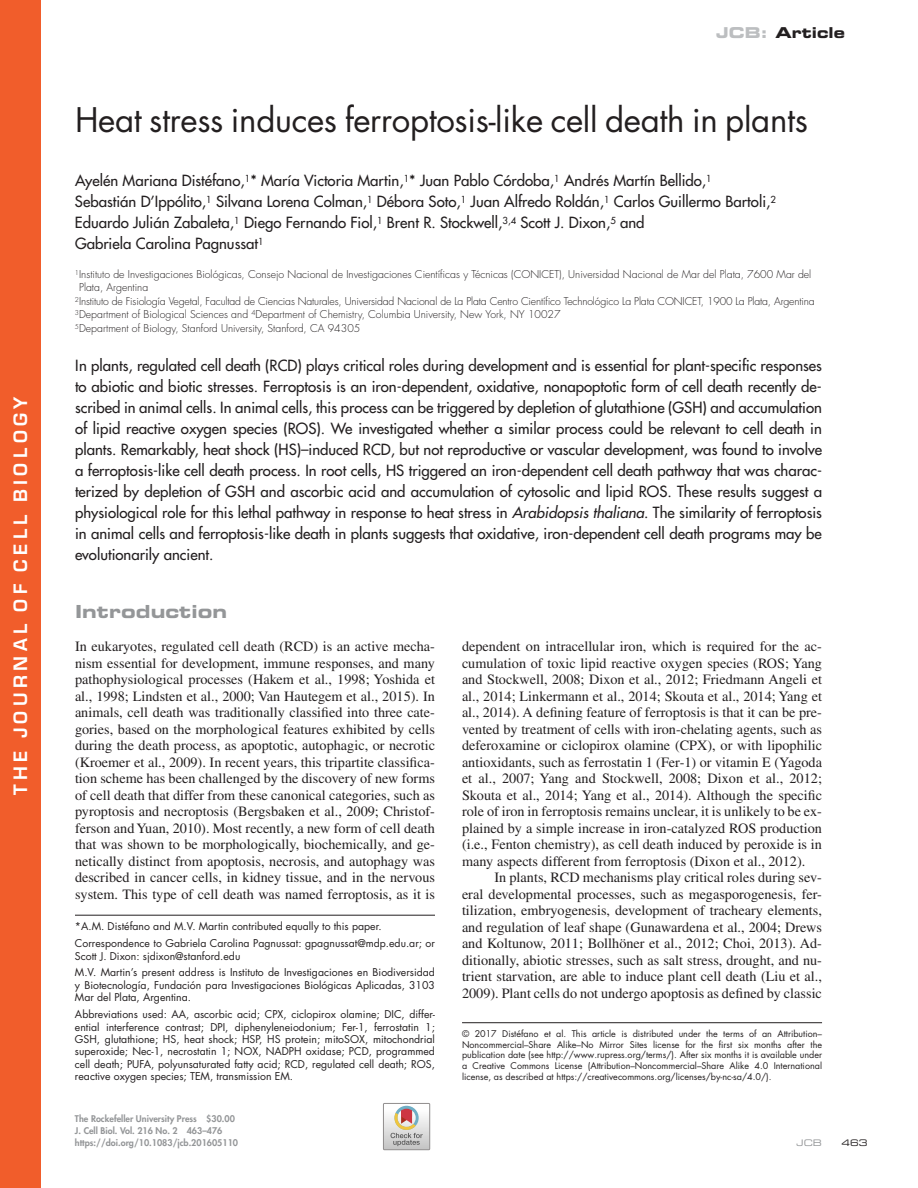
<style>
.page{position:relative;width:918px;height:1188px;background:#fff}
.page>*{position:absolute;margin:0;border:0;box-sizing:border-box;transform-origin:0 0}
.t1{font:33px "Futura Std";letter-spacing:-.01em;color:#231f20}
.t2{font:600 18px "Eurostile";letter-spacing:.25em;color:#fff}
.t3{font:18px "Eurostile LT Std Bold Ex 2";letter-spacing:.005em;color:#949698}
.t4{font:500 15px/21px "Futura Std";color:#231f20;text-align:justify}
.t5{font:15px "Eurostile LT Std Bold Ex 2";color:#231f20}
.t6{font:14.25px/16.5px "Times LT Std";color:#231f20;text-align:justify}
.t7{font:10.5px/12.5px "Futura Std";color:#231f20}
.t8{font:300 10.5px "Futura Std";color:#231f20}
.t9{font:9px/10.8px "Futura Std";color:#231f20;text-align:justify}
.t10{font:800 9px/12px "Futura Std";color:#949698}
.t11{font:9px "Eurostile LT Std Ex 2";color:#949698}
.t12{font:9px "Eurostile LT Std Ex 2";color:#231f20}
.s1{color:#bcbec0}
.s2{font-style:italic}
</style>
<div class="page">
<svg style="left:383px;top:1103px;width:47px;height:47px"></svg>
<hr style="left:75px;top:915px;width:360px;height:1px;background:#231f20">
<hr style="left:462px;top:1022px;width:360px;height:1px;background:#231f20">
<div style="left:0;top:0;width:40px;height:1188px;background:#f15d2b"></div>
<p class="t2" style="left:13px;top:795px;width:400px;rotate:-90deg">THE JOURNAL OF CELL BIOLOGY</p>
<p class="t5" style="left:716px;top:22px;width:130px"><span class="s1">JCB:</span> Article</p>
<h1 class="t1" style="left:75px;top:99px;width:734px">Heat stress induces ferroptosis-like cell death in plants</h1>
<p class="t4" style="left:75px;top:170px;width:702px;text-align:left">Ayelén Mariana Distéfano,<sup>1</sup>* María Victoria Martin,<sup>1</sup>* Juan Pablo Córdoba,<sup>1</sup> Andrés Martín Bellido,<sup>1<br></sup>Sebastián D’Ippólito,<sup>1</sup> Silvana Lorena Colman,<sup>1</sup> Débora Soto,<sup>1</sup> Juan Alfredo Roldán,<sup>1</sup> Carlos Guillermo Bartoli,<sup>2<br></sup>Eduardo Julián Zabaleta,<sup>1</sup> Diego Fernando Fiol,<sup>1</sup> Brent R. Stockwell,<sup>3,4</sup> Scott J. Dixon,<sup>5</sup> and<br>Gabriela Carolina Pagnussat<sup>1</sup></p>
<p class="t8" style="left:75px;top:268px;width:738px"><sup>1</sup>Instituto de Investigaciones Biológicas, Consejo Nacional de Investigaciones Científicas y Técnicas (CONICET), Universidad Nacional de Mar del Plata, 7600 Mar del</p>
<p class="t8" style="left:79px;top:281px;width:71px">Plata, Argentina</p>
<p class="t8" style="left:75px;top:295px;width:741px"><sup>2</sup>Instituto de Fisiología Vegetal, Facultad de Ciencias Naturales, Universidad Nacional de La Plata Centro Científico Technológico La Plata CONICET, 1900 La Plata, Argentina</p>
<p class="t8" style="left:75px;top:308px;width:487px"><sup>3</sup>Department of Biological Sciences and <sup>4</sup>Department of Chemistry, Columbia University, New York, NY 10027</p>
<p class="t8" style="left:75px;top:322px;width:287px"><sup>5</sup>Department of Biology, Stanford University, Stanford, CA 94305</p>
<p class="t4" style="left:75px;top:355px;width:749px">In plants, regulated cell death (RCD) plays critical roles during development and is essential for plant-specific responses to abiotic and biotic stresses. Ferroptosis is an iron-dependent, oxidative, nonapoptotic form of cell death recently de&shy;scribed in animal cells. In animal cells, this process can be triggered by depletion of glutathione (GSH) and accumulation of lipid reactive oxygen species (ROS). We investigated whether a similar process could be relevant to cell death in plants. Remarkably, heat shock (HS)–induced RCD, but not reproductive or vascular development, was found to involve a ferroptosis-like cell death process. In root cells, HS triggered an iron-dependent cell death pathway that was charac&shy;terized by depletion of GSH and ascorbic acid and accumulation of cytosolic and lipid ROS. These results suggest a physiological role for this lethal pathway in response to heat stress in <span class="s2">Arabidopsis thaliana</span>. The similarity of ferroptosis in animal cells and ferroptosis-like death in plants suggests that oxidative, iron-dependent cell death programs may be evolutionarily ancient.</p>
<p class="t3" style="left:75px;top:599px;width:154px">Introduction</p>
<p class="t6" style="left:75px;top:638px;width:362px">In eukaryotes, regulated cell death (RCD) is an active mecha&shy;nism essential for development, immune responses, and many pathophysiological processes (Hakem et al., 1998; Yoshida et al., 1998; Lindsten et al., 2000; Van Hautegem et al., 2015). In animals, cell death was traditionally classified into three cate&shy;gories, based on the morphological features exhibited by cells during the death process, as apoptotic, autophagic, or necrotic (Kroemer et al., 2009). In recent years, this tripartite classifica&shy;tion scheme has been challenged by the discovery of new forms of cell death that differ from these canonical categories, such as pyroptosis and necroptosis (Bergsbaken et al., 2009; Christof&shy;ferson and Yuan, 2010). Most recently, a new form of cell death that was shown to be morphologically, biochemically, and ge&shy;netically distinct from apoptosis, necrosis, and autophagy was described in cancer cells, in kidney tissue, and in the nervous system. This type of cell death was named ferroptosis, as it is</p>
<p class="t6" style="left:462px;top:638px;width:362px">dependent on intracellular iron, which is required for the ac&shy;cumulation of toxic lipid reactive oxygen species (ROS; Yang and Stockwell, 2008; Dixon et al., 2012; Friedmann Angeli et al., 2014; Linkermann et al., 2014; Skouta et al., 2014; Yang et al., 2014). A defining feature of ferroptosis is that it can be pre&shy;vented by treatment of cells with iron-chelating agents, such as deferoxamine or ciclopirox olamine (CPX), or with lipophilic antioxidants, such as ferrostatin 1 (Fer-1) or vitamin E (Yagoda et al., 2007; Yang and Stockwell, 2008; Dixon et al., 2012; Skouta et al., 2014; Yang et al., 2014). Although the specific role of iron in ferroptosis remains unclear, it is unlikely to be ex&shy;plained by a simple increase in iron-catalyzed ROS production (i.e., Fenton chemistry), as cell death induced by peroxide is in many aspects different from ferroptosis (Dixon et al., 2012).</p>
<p class="t6" style="left:462px;top:869px;width:362px;text-indent:32px">In plants, RCD mechanisms play critical roles during sev&shy;eral developmental processes, such as megasporogenesis, fer&shy;tilization, embryogenesis, development of tracheary elements, and regulation of leaf shape (Gunawardena et al., 2004; Drews and Koltunow, 2011; Bollhöner et al., 2012; Choi, 2013). Ad&shy;ditionally, abiotic stresses, such as salt stress, drought, and nu&shy;trient starvation, are able to induce plant cell death (Liu et al., 2009). Plant cells do not undergo apoptosis as defined by classic</p>
<p class="t7" style="left:75px;top:918px;width:362px;line-height:16.8px">*A.M. Distéfano and M.V. Martin contributed equally to this paper.<br>Correspondence to Gabriela Carolina Pagnussat: gpagnussat@mdp.edu.ar; or</p>
<p class="t7" style="left:75px;top:947px;width:362px;line-height:16.8px">Scott J. Dixon: sjdixon@stanford.edu<br>M.V. Martin’s present address is Instituto de Investigaciones en Biodiversidad</p>
<p class="t7" style="left:75px;top:979px;width:362px">y Biotecnología, Fundación para Investigaciones Biológicas Aplicadas, 3103<br>Mar del Plata, Argentina.</p>
<p class="t7" style="left:75px;top:1008px;width:362px;text-align:justify">Abbreviations used: AA, ascorbic acid; CPX, ciclopirox olamine; DIC, differ&shy;ential interference contrast; DPI, diphenyleneiodonium; Fer-1, ferrostatin 1; GSH, glutathione; HS, heat shock; HSP, HS protein; mitoSOX, mitochondrial superoxide; Nec-1, necrostatin 1; NOX, NADPH oxidase; PCD, programmed cell death; PUFA, polyunsaturated fatty acid; RCD, regulated cell death; ROS, reactive oxygen species; TEM, transmission EM.</p>
<p class="t9" style="left:462px;top:1028px;width:362px">© 2017 Distéfano et al. This article is distributed under the terms of an Attribution– Noncommercial–Share Alike–No Mirror Sites license for the first six months after the publication date (see http://www.rupress.org/terms/). After six months it is available under a Creative Commons License (Attribution–Noncommercial–Share Alike 4.0 International license, as described at https://creativecommons.org/licenses/by-nc-sa/4.0/).</p>
<p class="t10" style="left:75px;top:1112px;width:165px">The Rockefeller University Press $30.00<br>J. Cell Biol. Vol. 216 No. 2 463–476 https://doi.org/10.1083/jcb.201605110</p>
<p class="t11" style="left:796px;top:1136px;width:27px">JCB</p>
<p class="t12" style="left:842px;top:1136px;width:28px">463</p>
</div>
